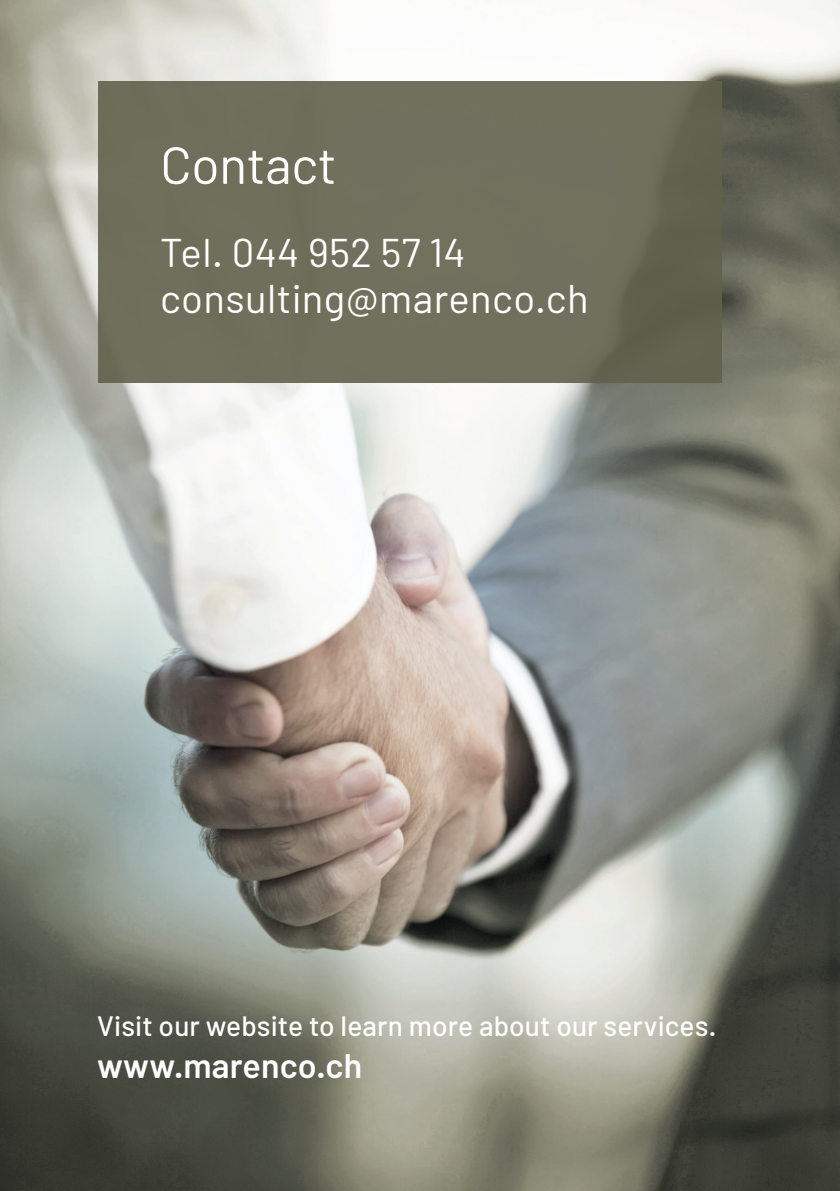
<style>
.page{position:relative;width:840px;height:1191px;background:#fff}
.page>*{position:absolute;margin:0;border:0;box-sizing:border-box;transform-origin:0 0}
.t1{font:52px "Barlow";letter-spacing:-.01em;color:#fff}
.t2{font:40px "Barlow";letter-spacing:.01em;color:#fff}
.t3{font:600 34px "Barlow";letter-spacing:.005em;color:#fff}
.t4{font:500 28px "Barlow";letter-spacing:.005em;color:#fff}
</style>
<div class="page">
<img style="left:1px;top:0;width:837px;height:1191px">
<div style="left:98px;top:81px;width:623px;height:302px;background:linear-gradient(to right,#71715e,#6a6a57)"></div>
<p class="t1" style="left:160px;top:133px;width:178px">Contact</p>
<p class="t2" style="left:160px;top:228px;width:307px">Tel. 044 952 57 14</p>
<p class="t2" style="left:160px;top:274px;width:429px">consulting@marenco.ch</p>
<p class="t4" style="left:97px;top:1008px;width:620px">Visit our website to learn more about our services.</p>
<p class="t3" style="left:97px;top:1044px;width:266px">www.marenco.ch</p>
</div>
